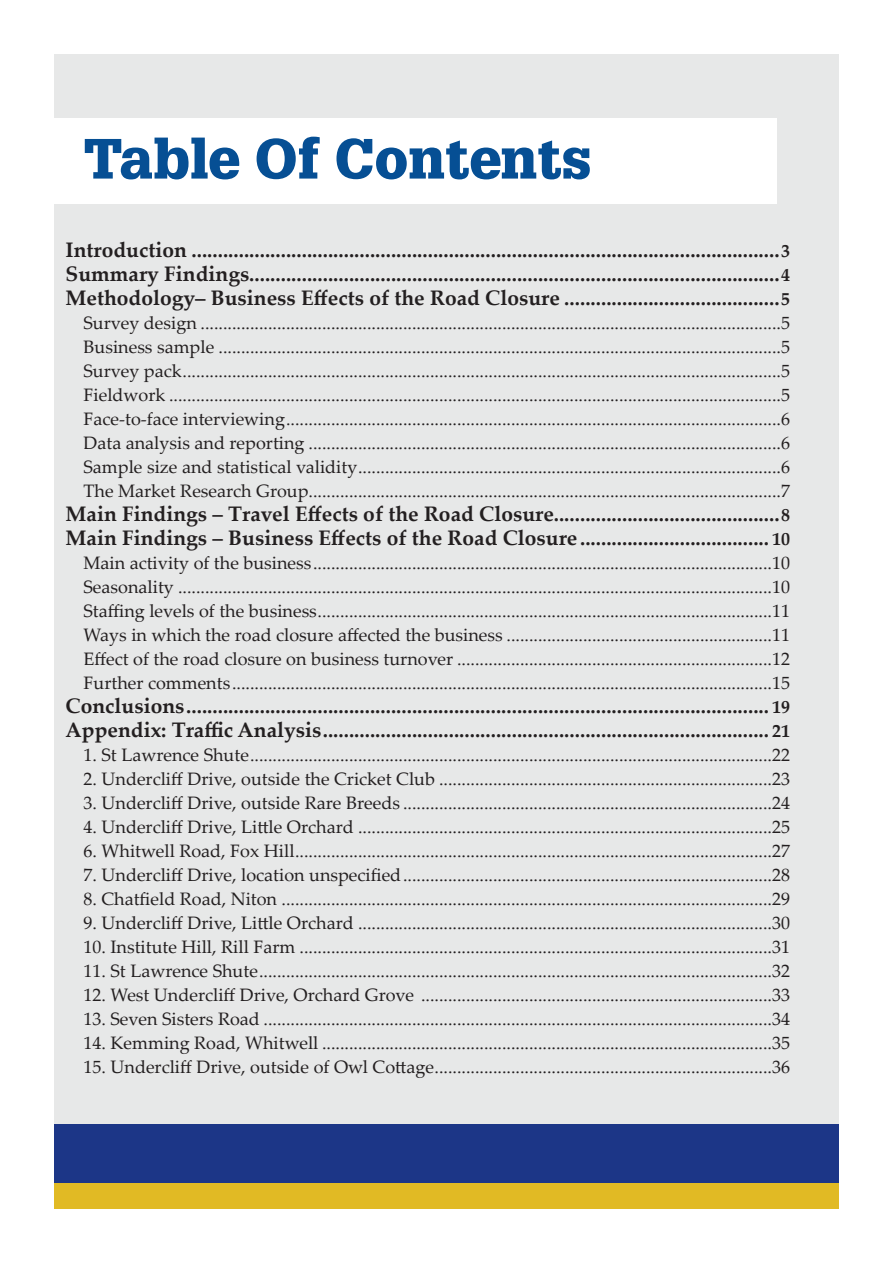
<style>
.page{position:relative;width:893px;height:1263px;background:#fff}
.page>*{position:absolute;margin:0;border:0;box-sizing:border-box;transform-origin:0 0}
.t1{font:900 55.35px "Glypha LT Std";color:#064f94}
.t2{font:700 21px/24px "Palatino Linotype";color:#231f20}
.t3{font:18px/24px "Palatino Linotype";color:#231f20;text-align:justify}
.s1{font-size:18px}
</style>
<div class="page">
<div style="left:54px;top:54px;width:785px;height:1154px;background:#e7e8e8"></div>
<div style="left:54px;top:1182px;width:785px;height:27px;background:#e1ba24"></div>
<div style="left:54px;top:1124px;width:785px;height:58px;background:#1c3687"></div>
<div style="left:54px;top:119px;width:723px;height:85px;background:#fff"></div>
<h1 class="t1" style="left:85px;top:125px;width:508px">Table Of Contents</h1>
<p class="t2" style="left:66px;top:237px;width:726px;text-align:justify">Introduction ................................................................................................................<span class="s1">3<br></span>Summary Findings.....................................................................................................<span class="s1">4<br></span>Methodology– Business Effects of the Road Closure .........................................<span class="s1">5</span></p>
<p class="t3" style="left:84px;top:310px;width:708px">Survey design .................................................................................................................................5<br>Business sample .............................................................................................................................5<br>Survey pack.....................................................................................................................................5<br>Fieldwork ........................................................................................................................................5<br>Face-to-face interviewing..............................................................................................................6<br>Data analysis and reporting .........................................................................................................6<br>Sample size and statistical validity..............................................................................................6<br>The Market Research Group.........................................................................................................7</p>
<p class="t2" style="left:66px;top:501px;width:726px">Main Findings – Travel Effects of the Road Closure...........................................<span class="s1">8<br></span>Main Findings – Business Effects of the Road Closure.................................... <span class="s1">10</span></p>
<p class="t3" style="left:84px;top:550px;width:708px">Main activity of the business......................................................................................................10<br>Seasonality ....................................................................................................................................10<br>Staffing levels of the business.....................................................................................................11<br>Ways in which the road closure affected the business ...........................................................11<br>Effect of the road closure on business turnover ......................................................................12<br>Further comments........................................................................................................................15</p>
<p class="t2" style="left:66px;top:693px;width:726px">Conclusions............................................................................................................... <span class="s1">19<br></span>Appendix: Traffic Analysis..................................................................................... <span class="s1">21</span></p>
<p class="t3" style="left:84px;top:742px;width:708px">1. St Lawrence Shute....................................................................................................................22</p>
<p class="t3" style="left:84px;top:766px;width:708px">2. Undercliff Drive, outside the Cricket Club ..........................................................................23</p>
<p class="t3" style="left:84px;top:790px;width:708px">3. Undercliff Drive, outside Rare Breeds ..................................................................................24</p>
<p class="t3" style="left:84px;top:814px;width:708px">4. Undercliff Drive, Little Orchard ............................................................................................25</p>
<p class="t3" style="left:84px;top:838px;width:708px">6. Whitwell Road, Fox Hill..........................................................................................................27</p>
<p class="t3" style="left:84px;top:862px;width:708px">7. Undercliff Drive, location unspecified..................................................................................28</p>
<p class="t3" style="left:84px;top:886px;width:708px">8. Chatfield Road, Niton .............................................................................................................29</p>
<p class="t3" style="left:84px;top:910px;width:708px">9. Undercliff Drive, Little Orchard ............................................................................................30</p>
<p class="t3" style="left:84px;top:934px;width:708px">10. Institute Hill, Rill Farm .........................................................................................................31</p>
<p class="t3" style="left:84px;top:958px;width:708px">11. St Lawrence Shute..................................................................................................................32</p>
<p class="t3" style="left:84px;top:982px;width:708px">12. West Undercliff Drive, Orchard Grove ..............................................................................33</p>
<p class="t3" style="left:84px;top:1006px;width:708px">13. Seven Sisters Road .................................................................................................................34</p>
<p class="t3" style="left:84px;top:1030px;width:708px">14. Kemming Road, Whitwell ....................................................................................................35</p>
<p class="t3" style="left:84px;top:1054px;width:708px">15. Undercliff Drive, outside of Owl Cottage...........................................................................36</p>
</div>
